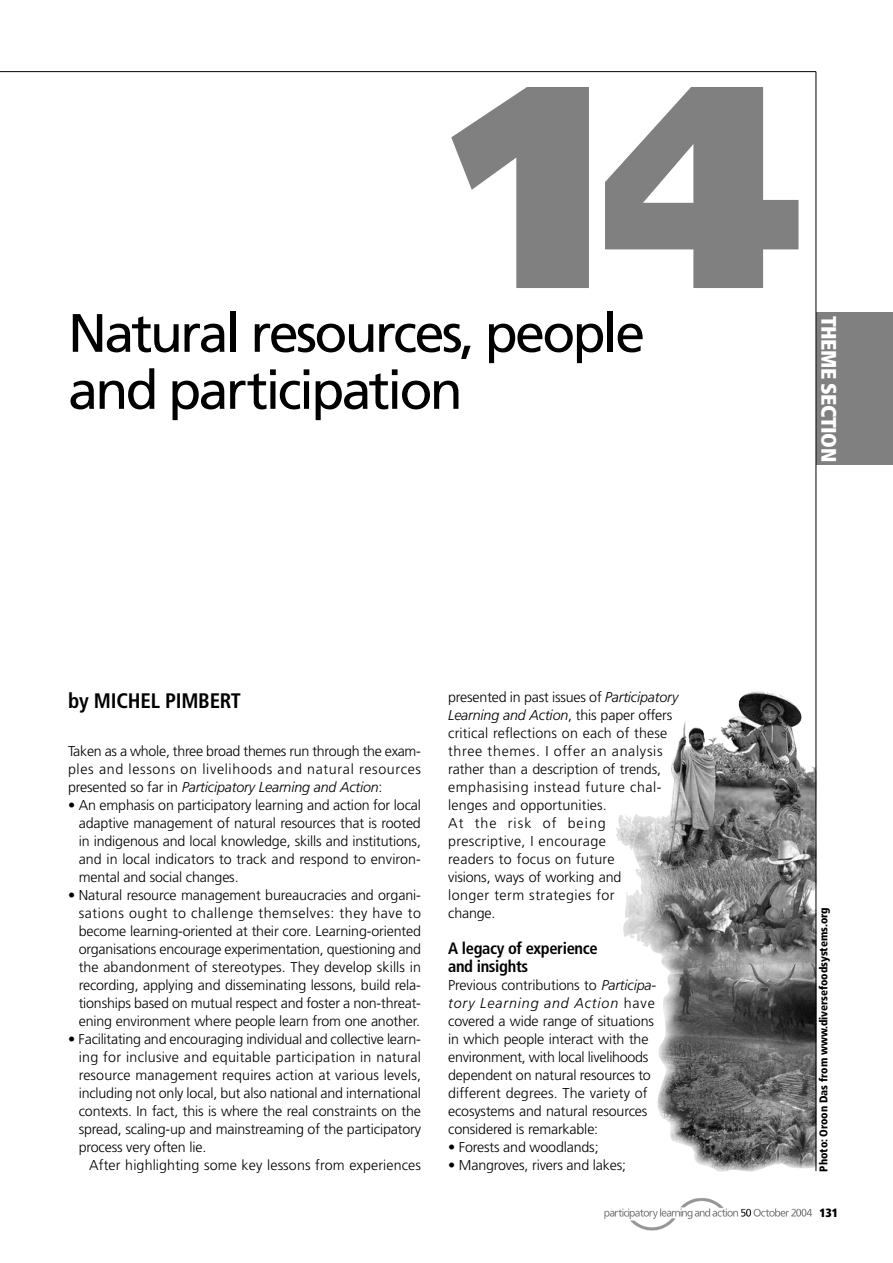
<style>
.page{position:relative;width:893px;height:1263px;background:#fff}
.page>*{position:absolute;margin:0;border:0;box-sizing:border-box;transform-origin:0 0}
.t1{font:900 288px "Frutiger";color:#808080}
.t2{font:54px "Frutiger";letter-spacing:-.05em;color:#000}
.t3{font:700 condensed 21px "Frutiger";letter-spacing:-.01em;color:#000}
.t4{font:900 condensed 21px "Frutiger";letter-spacing:-.02em;color:#fff}
.t5{font:700 condensed 16.5px/18px "Frutiger";letter-spacing:-.02em;color:#000}
.t6{font:300 14.25px/18px "Frutiger";letter-spacing:-.01em;color:#000;text-align:justify}
.t7{font:300 14.25px/18px "Frutiger";letter-spacing:.015em;color:#000}
.t8{font:300 14.25px "Frutiger";letter-spacing:.01em;color:#000}
.t9{font:900 condensed 12px "Frutiger";color:#000}
.t10{font:900 condensed 11.25px "Frutiger";letter-spacing:-.005em;color:#000}
.s1{font-style:italic}
</style>
<div class="page">
<div style="left:816px;top:313px;width:77px;height:152px;background:#808080"></div>
<img style="left:604px;top:1198px;width:209px;height:33px">
<hr style="left:0;top:71px;width:816px;height:1px;background:#000">
<img style="left:616px;top:691px;width:200px;height:481px">
<hr style="left:816px;top:72px;width:1px;height:1099px;background:#000">
<h1 class="t1" style="left:455px;top:72px;width:350px">14</h1>
<h2 class="t2" style="left:68px;top:311px;width:579px">Natural resources, people</h2>
<h2 class="t2" style="left:68px;top:368px;width:396px">and participation</h2>
<h3 class="t4" style="left:837px;top:316px;width:148px;rotate:90deg">THEME SECTION</h3>
<h3 class="t3" style="left:68px;top:692px;width:174px">by MICHEL PIMBERT</h3>
<p class="t6" style="left:68px;top:743px;width:354px">Taken as a whole, three broad themes run through the exam&shy;ples and lessons on livelihoods and natural resources presented so far in <span class="s1">Participatory Learning and Action</span>:</p>
<p class="t6" style="left:79px;top:797px;width:344px;text-indent:-11px">• An emphasis on participatory learning and action for local adaptive management of natural resources that is rooted in indigenous and local knowledge, skills and institutions, and in local indicators to track and respond to environ&shy;mental and social changes.</p>
<p class="t6" style="left:79px;top:887px;width:344px;text-indent:-11px">• Natural resource management bureaucracies and organi&shy;sations ought to challenge themselves: they have to become learning-oriented at their core. Learning-oriented organisations encourage experimentation, questioning and the abandonment of stereotypes. They develop skills in recording, applying and disseminating lessons, build rela&shy;tionships based on mutual respect and foster a non-threat&shy;ening environment where people learn from one another.</p>
<p class="t6" style="left:79px;top:1031px;width:344px;text-indent:-11px">• Facilitating and encouraging individual and collective learn&shy;ing for inclusive and equitable participation in natural resource management requires action at various levels, including not only local, but also national and international contexts. In fact, this is where the real constraints on the spread, scaling-up and mainstreaming of the participatory process very often lie.</p>
<p class="t8" style="left:89px;top:1159px;width:333px">After highlighting some key lessons from experiences</p>
<p class="t7" style="left:448px;top:689px;width:232px">presented in past issues of <span class="s1">Participatory<br>Learning and Action</span>, this paper offers critical reflections on each of these three themes. I offer an analysis rather than a description of trends, emphasising instead future chal&shy;lenges and opportunities.<br>At the risk of being prescriptive, I encourage<br>readers to focus on future<br>visions, ways of working and<br>longer term strategies for<br>change.</p>
<p class="t5" style="left:448px;top:941px;width:151px">A legacy of experience and insights</p>
<p class="t6" style="left:448px;top:977px;width:210px;text-align:left">Previous contributions to <span class="s1">Participa&shy;tory Learning and Action</span> have covered a wide range of situations in which people interact with the environment, with local livelihoods dependent on natural resources to different degrees. The variety of ecosystems and natural resources considered is remarkable:</p>
<p class="t6" style="left:448px;top:1139px;width:152px">• Forests and woodlands;</p>
<p class="t6" style="left:448px;top:1157px;width:179px">• Mangroves, rivers and lakes;</p>
<p class="t10" style="left:819px;top:1171px;width:266px;rotate:-90deg">Photo: Oroon Das from www.diversefoodsystems.org</p>
<p class="t9" style="left:819px;top:1208px;width:20px">131</p>
</div>
